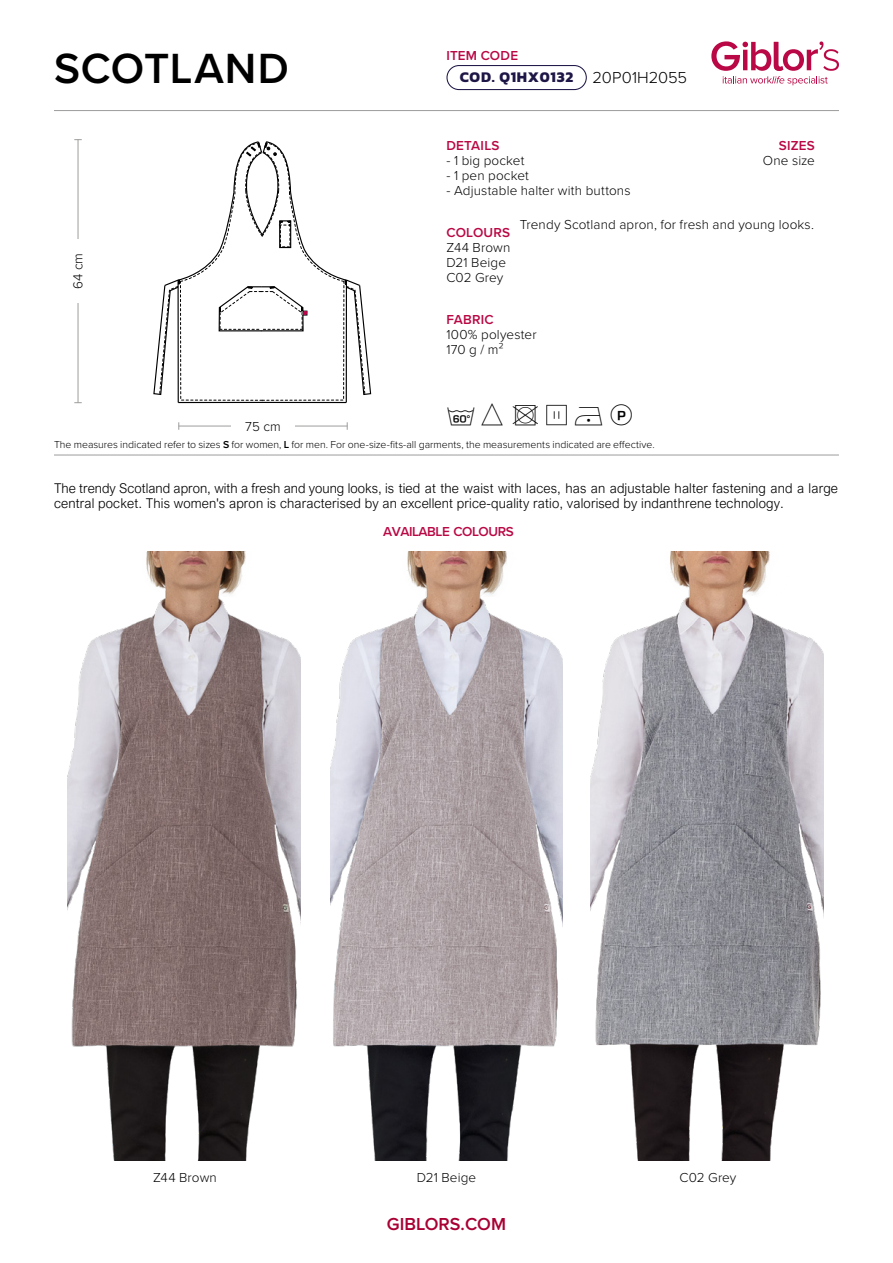
<style>
.page{position:relative;width:893px;height:1263px;background:#fff}
.page>*{position:absolute;margin:0;border:0;box-sizing:border-box;transform-origin:0 0}
.t1{font:600 43.8px "Proxima Nova";letter-spacing:.015em;color:#000}
.t2{font:600 18px "Proxima Nova";color:#a90034}
.t3{font:700 15px "Kanit";letter-spacing:.05em;color:#1e1646}
.t4{font:300 13.5px/15px "Arial Nova";letter-spacing:.01em;color:#000}
.t5{font:300 13.5px/15px "Proxima Nova";letter-spacing:.01em;color:#000}
.t6{font:600 13.5px "Proxima Nova";letter-spacing:.005em;color:#b90845}
.t7{font:600 13.5px "Proxima Nova";letter-spacing:-.03em;color:#b90845}
.t8{font:300 10.5px "Proxima Nova";color:#000}
.s1{font-family:"Proxima Nova";font-weight:300;font-size:16.5px;color:#000}
.s2{font-weight:600}
</style>
<div class="page">
<svg style="left:711px;top:41px;width:128px;height:44px"></svg>
<hr style="left:54px;top:110px;width:785px;height:1px;background:#9d9d9c">
<hr style="left:54px;top:455px;width:785px;height:1px;background:#9d9d9c">
<hr style="left:78px;top:139px;width:1px;height:264px;background:#9d9d9c">
<div style="left:72px;top:239px;width:10px;height:64px;background:#fff"></div>
<svg style="left:546px;top:405px;width:21px;height:20px"></svg>
<hr style="left:346px;top:280px;width:1px;height:122px;background:#000">
<hr style="left:177px;top:280px;width:2px;height:122px;background:#000">
<hr style="left:178px;top:402px;width:84px;height:1px;background:#000">
<hr style="left:262px;top:402px;width:84px;height:1px;background:#000">
<svg style="left:153px;top:141px;width:219px;height:260px"></svg>
<img style="left:68px;top:551px;width:232px;height:609px">
<img style="left:591px;top:551px;width:232px;height:609px">
<img style="left:330px;top:551px;width:233px;height:609px">
<hr style="left:179px;top:426px;width:168px;height:1px;background:#9d9d9c">
<div style="left:231px;top:420px;width:64px;height:10px;background:#fff"></div>
<div style="left:446px;top:65px;width:141px;height:25px;border:1px solid #1e1646;border-radius:12px"></div>
<h1 class="t1" style="left:54px;top:36px;width:236px">SCOTLAND</h1>
<p class="t5" style="left:70px;top:289px;width:38px;rotate:-90deg">64 cm</p>
<p class="t5" style="left:245px;top:418px;width:37px">75 cm</p>
<p class="t6" style="left:446px;top:46px;width:73px">ITEM CODE</p>
<p class="t3" style="left:460px;top:66px;width:229px">COD. Q1HX0132 <span class="s1">20P01H2055</span></p>
<p class="t6" style="left:446px;top:136px;width:55px">DETAILS</p>
<p class="t5" style="left:446px;top:152px;width:79px">- 1 big pocket</p>
<p class="t5" style="left:446px;top:167px;width:84px">- 1 pen pocket</p>
<p class="t5" style="left:446px;top:182px;width:186px">- Adjustable halter with buttons</p>
<p class="t6" style="left:779px;top:136px;width:38px">SIZES</p>
<p class="t5" style="left:763px;top:152px;width:53px">One size</p>
<p class="t6" style="left:446px;top:223px;width:65px">COLOURS</p>
<p class="t5" style="left:446px;top:239px;width:65px">Z44 Brown<br>D21 Beige<br>C02 Grey</p>
<p class="t5" style="left:520px;top:216px;width:296px">Trendy Scotland apron, for fresh and young looks.</p>
<p class="t6" style="left:446px;top:310px;width:49px">FABRIC</p>
<p class="t5" style="left:446px;top:326px;width:92px">100% polyester<br>170 g / m²</p>
<p class="t8" style="left:54px;top:436px;width:602px">The measures indicated refer to sizes <span class="s2">S</span> for women, <span class="s2">L</span> for men. For one-size-fits-all garments, the measurements indicated are effective.</p>
<p class="t4" style="left:54px;top:481px;width:786px">The trendy Scotland apron, with a fresh and young looks, is tied at the waist with laces, has an adjustable halter fastening and a large central pocket. This women's apron is characterised by an excellent price-quality ratio, valorised by indanthrene technology.</p>
<p class="t7" style="left:383px;top:521px;width:132px">AVAILABLE COLOURS</p>
<p class="t5" style="left:153px;top:1169px;width:65px">Z44 Brown</p>
<p class="t5" style="left:417px;top:1169px;width:61px">D21 Beige</p>
<p class="t5" style="left:680px;top:1169px;width:58px">C02 Grey</p>
<h2 class="t2" style="left:387px;top:1210px;width:121px">GIBLORS.COM</h2>
</div>
